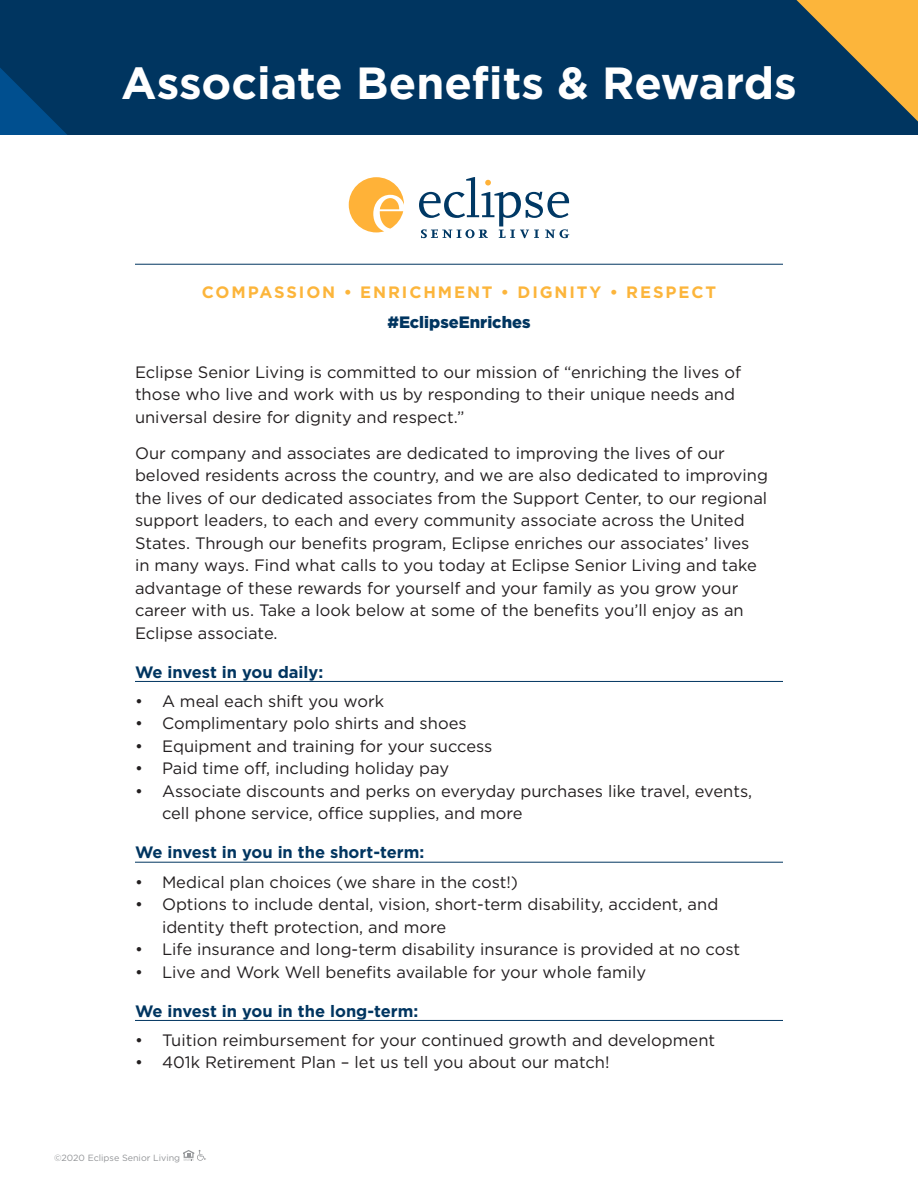
<style>
.page{position:relative;width:918px;height:1188px;background:#fff}
.page>*{position:absolute;margin:0;border:0;box-sizing:border-box;transform-origin:0 0}
.t1{font:700 45px "Gotham HTF";color:#fff}
.t2{font:16.5px/22.5px "Gotham HTF";color:#231f20}
.t3{font:700 16.5px "Gotham HTF";color:#003560}
.t4{font:700 16.5px "Gotham HTF";letter-spacing:.115em;color:#fcb53b}
.t5{font:900 16.5px "Gotham HTF";color:#003560}
.t6{font:9px "Gotham HTF";color:#939598}
</style>
<div class="page">
<hr style="left:135px;top:264px;width:648px;height:1px;background:#003560">
<div style="left:0;top:0;width:918px;height:135px;background:#003560"></div>
<svg style="left:796px;top:0;width:122px;height:122px"></svg>
<svg style="left:419px;top:177px;width:150px;height:61px"></svg>
<svg style="left:349px;top:177px;width:55px;height:55px"></svg>
<hr style="left:135px;top:681px;width:648px;height:1px;background:#003560">
<hr style="left:135px;top:862px;width:648px;height:1px;background:#003560">
<hr style="left:135px;top:1020px;width:648px;height:1px;background:#003560">
<svg style="left:183px;top:1150px;width:23px;height:11px"></svg>
<svg style="left:0;top:68px;width:67px;height:67px"></svg>
<p class="t1" style="left:121px;top:57px;width:677px">Associate Benefits &amp; Rewards</p>
<p class="t4" style="left:202px;top:283px;width:516px">COMPASSION • ENRICHMENT • DIGNITY • RESPECT</p>
<p class="t5" style="left:387px;top:313px;width:145px">#EclipseEnriches</p>
<p class="t2" style="left:135px;top:360px;width:608px">Eclipse Senior Living is committed to our mission of “enriching the lives of those who live and work with us by responding to their unique needs and universal desire for dignity and respect.”</p>
<p class="t2" style="left:135px;top:441px;width:635px">Our company and associates are dedicated to improving the lives of our beloved residents across the country, and we are also dedicated to improving the lives of our dedicated associates from the Support Center, to our regional support leaders, to each and every community associate across the United States. Through our benefits program, Eclipse enriches our associates’ lives<br>in many ways. Find what calls to you today at Eclipse Senior Living and take advantage of these rewards for yourself and your family as you grow your career with us. Take a look below at some of the benefits you’ll enjoy as an Eclipse associate.</p>
<h2 class="t3" style="left:135px;top:662px;width:190px">We invest in you daily:</h2>
<p class="t2" style="left:135px;top:690px;width:251px">• A meal each shift you work</p>
<p class="t2" style="left:135px;top:712px;width:333px">• Complimentary polo shirts and shoes</p>
<p class="t2" style="left:135px;top:735px;width:359px">• Equipment and training for your success</p>
<p class="t2" style="left:135px;top:757px;width:316px">• Paid time off, including holiday pay</p>
<p class="t2" style="left:162px;top:780px;width:592px;text-indent:-27px">• Associate discounts and perks on everyday purchases like travel, events, cell phone service, office supplies, and more</p>
<h2 class="t3" style="left:135px;top:843px;width:291px">We invest in you in the short-term:</h2>
<p class="t2" style="left:135px;top:870px;width:385px">• Medical plan choices (we share in the cost!)</p>
<p class="t2" style="left:162px;top:893px;width:558px;text-indent:-27px">• Options to include dental, vision, short-term disability, accident, and identity theft protection, and more</p>
<p class="t2" style="left:135px;top:938px;width:607px">• Life insurance and long-term disability insurance is provided at no cost</p>
<p class="t2" style="left:135px;top:960px;width:513px">• Live and Work Well benefits available for your whole family</p>
<h2 class="t3" style="left:135px;top:1001px;width:285px">We invest in you in the long-term:</h2>
<p class="t2" style="left:135px;top:1029px;width:582px">• Tuition reimbursement for your continued growth and development</p>
<p class="t2" style="left:135px;top:1051px;width:476px">• 401k Retirement Plan – let us tell you about our match!</p>
<p class="t6" style="left:54px;top:1153px;width:128px">©2020 Eclipse Senior Living</p>
</div>
